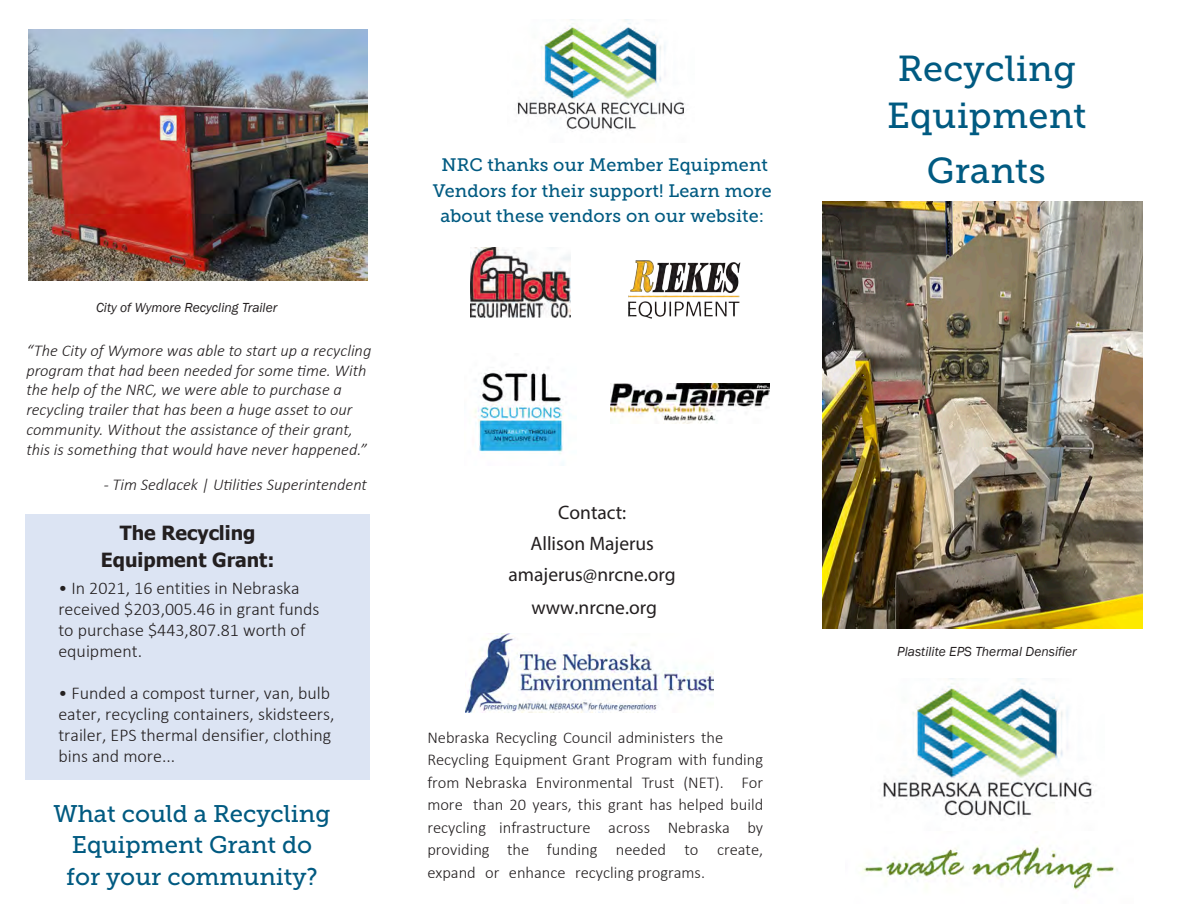
<style>
.page{position:relative;width:1188px;height:918px;background:#fff}
.page>*{position:absolute;margin:0;border:0;box-sizing:border-box;transform-origin:0 0}
.t1{font:36px/46.5px "Museo Slab 500";letter-spacing:.01em;color:#005a81}
.t2{font:24px/31.5px "Museo Slab 500";color:#005a81;text-align:center}
.t3{font:19.5px/31.5px "Myriad Pro";color:#231f20;text-align:center}
.t4{font:700 19.5px/27px "Tahoma";color:#231f20;text-align:center}
.t5{font:300 18px/21px "Calibri";color:#231f20}
.t6{font:18px/25.5px "Museo Slab 500";letter-spacing:.01em;color:#005a81;text-align:center}
.t7{font:italic 300 16.5px/19.8px "Calibri";color:#231f20}
.t8{font:300 16.5px/22.5px "Calibri";color:#231f20}
.t9{font:italic 13.5px "Franklin Gothic";color:#231f20}
</style>
<div class="page">
<div style="left:26px;top:515px;width:344px;height:265px;background:#dce4f3"></div>
<img style="left:882px;top:678px;width:212px;height:139px">
<img style="left:861px;top:845px;width:257px;height:45px">
<img style="left:517px;top:19px;width:169px;height:111px">
<img style="left:466px;top:633px;width:247px;height:79px">
<img style="left:471px;top:247px;width:100px;height:70px">
<img style="left:610px;top:383px;width:160px;height:40px">
<img style="left:628px;top:260px;width:113px;height:59px">
<img style="left:29px;top:30px;width:338px;height:251px">
<img style="left:474px;top:370px;width:90px;height:95px">
<img style="left:822px;top:202px;width:320px;height:426px">
<p class="t9" style="left:96px;top:299px;width:183px">City of Wymore Recycling Trailer</p>
<p class="t7" style="left:26px;top:340px;width:347px">“The City of Wymore was able to start up a recycling program that had been needed for some time. With the help of the NRC, we were able to purchase a recycling trailer that has been a huge asset to our community. Without the assistance of their grant, this is something that would have never happened.”</p>
<p class="t7" style="left:104px;top:474px;width:265px">- Tim Sedlacek | Utilities Superintendent</p>
<p class="t4" style="left:101px;top:521px;width:175px">The Recycling<br>Equipment Grant:</p>
<p class="t5" style="left:58px;top:578px;width:263px">• In 2021, 16 entities in Nebraska received $203,005.46 in grant funds to purchase $443,807.81 worth of equipment.</p>
<p class="t5" style="left:58px;top:683px;width:278px">• Funded a compost turner, van, bulb eater, recycling containers, skidsteers, trailer, EPS thermal densifier, clothing bins and more...</p>
<h2 class="t2" style="left:54px;top:798px;width:278px">What could a Recycling<br>Equipment Grant do for your community?</h2>
<p class="t6" style="left:433px;top:152px;width:341px">NRC thanks our Member Equipment<br>Vendors for their support! Learn more about these vendors on our website:</p>
<p class="t3" style="left:509px;top:497px;width:169px">Contact:<br>Allison Majerus amajerus@nrcne.org www.nrcne.org</p>
<p class="t8" style="left:427px;top:726px;width:337px">Nebraska Recycling Council administers the Recycling Equipment Grant Program with funding from Nebraska Environmental Trust (NET). For more than 20 years, this grant has helped build recycling infrastructure across Nebraska by providing the funding needed to create, expand or enhance recycling programs.</p>
<h1 class="t1" style="left:887px;top:46px;width:201px">Recycling<br>Equipment</h1>
<h1 class="t1" style="left:927px;top:148px;width:121px">Grants</h1>
<p class="t9" style="left:897px;top:643px;width:181px">Plastilite EPS Thermal Densifier</p>
</div>
